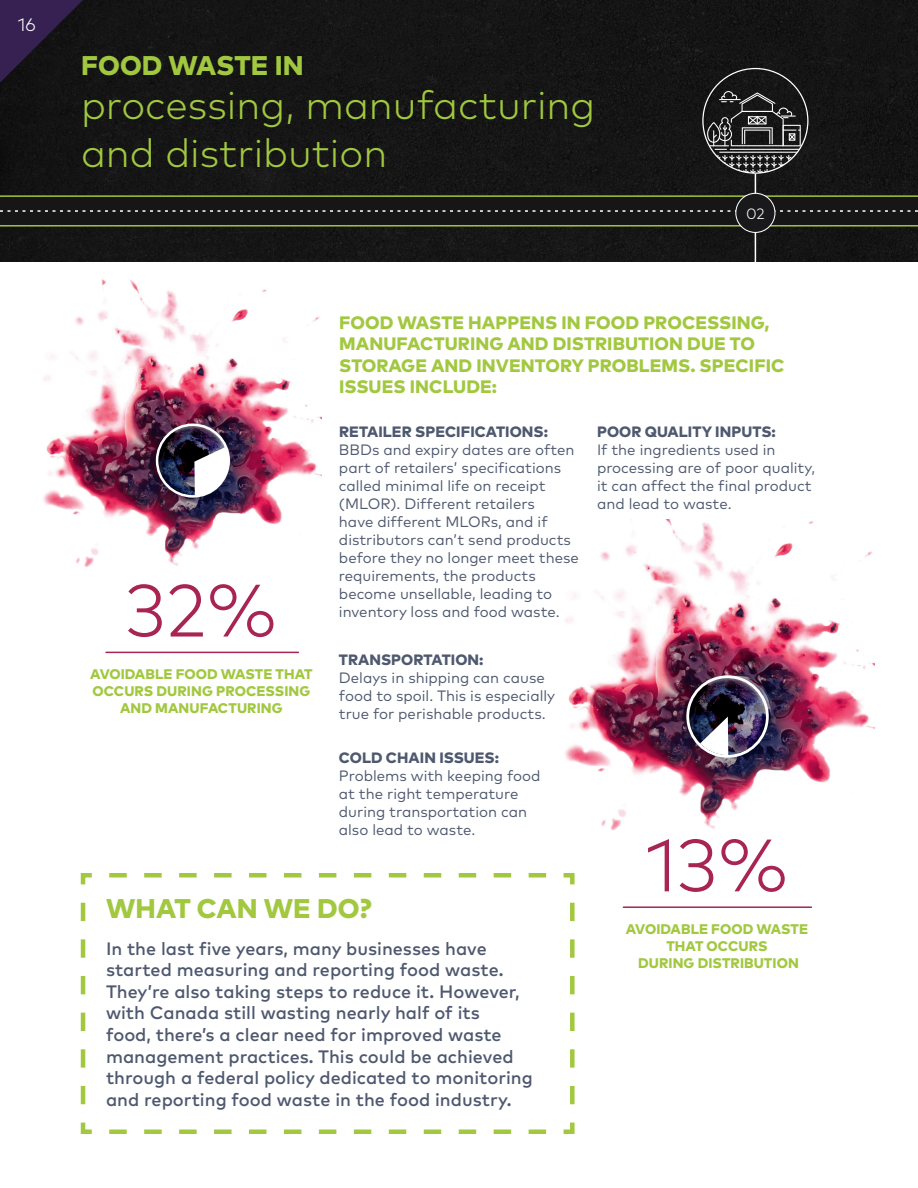
<style>
.page{position:relative;width:918px;height:1188px;background:#fff}
.page>*{position:absolute;margin:0;border:0;box-sizing:border-box;transform-origin:0 0}
.t1{font:300 73.95px "Mark OT";color:#a72453}
.t2{font:300 40.05px/48px "Mark OT";color:#a1c83f}
.t3{font:800 27px "Mark OT";letter-spacing:.005em;color:#a1c83f}
.t4{font:500 18px/21.6px "Mark OT";color:#4e586f}
.t5{font:800 18px/21.6px "Mark OT";letter-spacing:.005em;color:#a1c83f}
.t6{font:300 18px "Mark OT";color:#fff}
.t7{font:15px/18px "Mark OT";color:#4e586f}
.t8{font:800 15px "Mark OT";letter-spacing:.005em;color:#4e586f}
.t9{font:300 15px "Mark OT";color:#fff}
.t10{font:800 13.95px/16.8px "Mark OT";letter-spacing:.005em;color:#a1c83f;text-align:center}
</style>
<div class="page">
<img style="left:565px;top:519px;width:309px;height:311px">
<img style="left:688px;top:677px;width:79px;height:79px;border-radius:40px">
<div style="left:686px;top:675px;width:83px;height:83px;border:3px solid #fff;border-radius:50%"></div>
<svg style="left:700px;top:717px;width:28px;height:38px"></svg>
<svg style="left:80px;top:873px;width:495px;height:261px"></svg>
<div style="left:0;top:0;width:918px;height:261px;background:#19191a"></div>
<hr style="left:106px;top:652px;width:192px;height:1px;background:#a72453">
<img style="left:43px;top:279px;width:278px;height:288px">
<img style="left:157px;top:425px;width:72px;height:71px;border-radius:36px">
<div style="left:156px;top:423px;width:74px;height:75px;border:3px solid #fff;border-radius:50%"></div>
<svg style="left:194px;top:447px;width:39px;height:49px"></svg>
<hr style="left:623px;top:906px;width:188px;height:2px;background:#a72453">
<hr style="left:0;top:195px;width:918px;height:2px;background:#a1c83f">
<hr style="left:0;top:225px;width:918px;height:2px;background:#a1c83f">
<svg style="left:0;top:210px;width:918px;height:2px"></svg>
<svg style="left:703px;top:91px;width:105px;height:82px"></svg>
<hr style="left:755px;top:174px;width:1px;height:89px;background:#fff">
<div style="left:736px;top:193px;width:39px;height:39px;background:#19191b;border-radius:50%"></div>
<div style="left:735px;top:193px;width:40px;height:40px;border:1px solid #fff;border-radius:50%"></div>
<svg style="left:0;top:0;width:83px;height:83px"></svg>
<p class="t6" style="left:18px;top:14px;width:20px">16</p>
<h3 class="t3" style="left:81px;top:48px;width:224px">FOOD WASTE IN</h3>
<h2 class="t2" style="left:81px;top:81px;width:516px">processing, manufacturing and distribution</h2>
<p class="t9" style="left:746px;top:204px;width:20px">02</p>
<h1 class="t1" style="left:126px;top:566px;width:153px">32%</h1>
<p class="t10" style="left:90px;top:666px;width:224px">AVOIDABLE FOOD WASTE THAT<br>OCCURS DURING PROCESSING<br>AND MANUFACTURING</p>
<p class="t5" style="left:339px;top:311px;width:447px">FOOD WASTE HAPPENS IN FOOD PROCESSING, MANUFACTURING AND DISTRIBUTION DUE TO STORAGE AND INVENTORY PROBLEMS. SPECIFIC ISSUES INCLUDE:</p>
<p class="t8" style="left:339px;top:422px;width:211px">RETAILER SPECIFICATIONS:</p>
<p class="t7" style="left:339px;top:440px;width:241px">BBDs and expiry dates are often part of retailers’ specifications called minimal life on receipt (MLOR). Different retailers<br>have different MLORs, and if distributors can’t send products before they no longer meet these requirements, the products become unsellable, leading to inventory loss and food waste.</p>
<p class="t8" style="left:339px;top:650px;width:146px">TRANSPORTATION:</p>
<p class="t7" style="left:339px;top:668px;width:218px">Delays in shipping can cause food to spoil. This is especially true for perishable products.</p>
<p class="t8" style="left:339px;top:748px;width:162px">COLD CHAIN ISSUES:</p>
<p class="t7" style="left:339px;top:766px;width:203px">Problems with keeping food at the right temperature during transportation can also lead to waste.</p>
<p class="t8" style="left:597px;top:422px;width:180px">POOR QUALITY INPUTS:</p>
<p class="t7" style="left:597px;top:440px;width:220px">If the ingredients used in processing are of poor quality, it can affect the final product and lead to waste.</p>
<h1 class="t1" style="left:646px;top:821px;width:144px">13%</h1>
<h3 class="t3" style="left:106px;top:891px;width:267px">WHAT CAN WE DO?</h3>
<p class="t4" style="left:106px;top:937px;width:428px">In the last five years, many businesses have started measuring and reporting food waste.<br>They’re also taking steps to reduce it. However, with Canada still wasting nearly half of its<br>food, there’s a clear need for improved waste management practices. This could be achieved through a federal policy dedicated to monitoring and reporting food waste in the food industry.</p>
<p class="t10" style="left:626px;top:920px;width:184px">AVOIDABLE FOOD WASTE<br>THAT OCCURS<br>DURING DISTRIBUTION</p>
</div>
